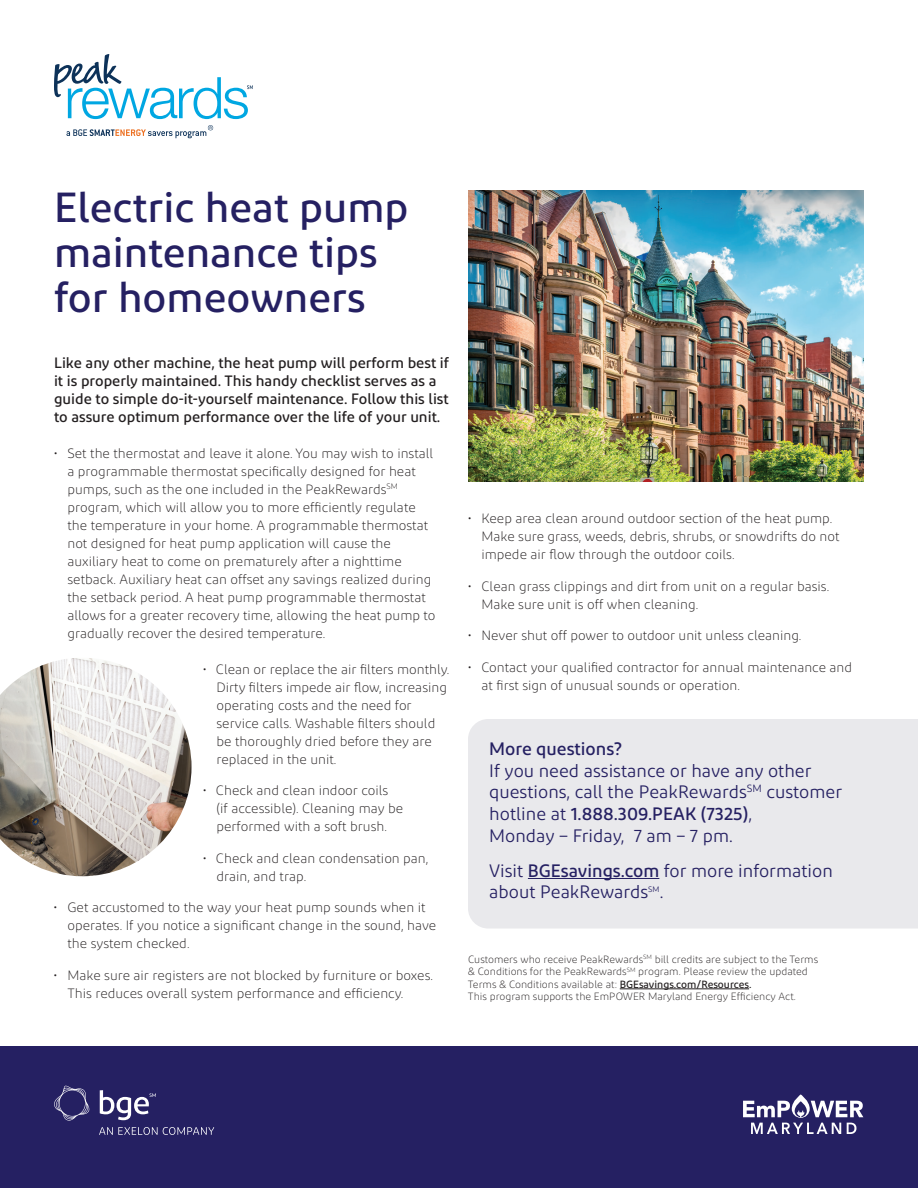
<style>
.page{position:relative;width:918px;height:1188px;background:#fff}
.page>*{position:absolute;margin:0;border:0;box-sizing:border-box;transform-origin:0 0}
.t1{font:500 42px/45px "Diodrum";color:#252062}
.t2{font:18px/21.6px "Diodrum";color:#252062}
.t3{font:500 18px "Diodrum";color:#252062}
.t4{font:500 15px/18px "Diodrum";color:#231f20}
.t5{font:300 13.5px/18px "Diodrum";color:#231f20}
.t6{font:300 10.5px/12.6px "Diodrum";color:#231f20}
.t7{font:7.8px "Diodrum";color:#252062}
.s1{font-weight:500}
</style>
<div class="page">
<svg style="left:54px;top:54px;width:199px;height:65px"></svg>
<svg style="left:66px;top:125px;width:147px;height:13px"></svg>
<div style="left:468px;top:719px;width:450px;height:210px;background:#e9e9ec"></div>
<div style="left:0;top:1047px;width:918px;height:141px;background:#252062"></div>
<svg style="left:54px;top:1085px;width:160px;height:50px"></svg>
<svg style="left:743px;top:1094px;width:120px;height:40px"></svg>
<hr style="left:620px;top:989px;width:129px;height:1px;background:#231f20">
<hr style="left:528px;top:878px;width:131px;height:1px;background:#252062">
<img style="left:468px;top:190px;width:395px;height:292px">
<img style="left:0;top:658px;width:192px;height:218px">
<h1 class="t1" style="left:54px;top:183px;width:356px">Electric heat pump maintenance tips for homeowners</h1>
<p class="t4" style="left:54px;top:353px;width:397px">Like any other machine, the heat pump will perform best if it is properly maintained. This handy checklist serves as a guide to simple do-it-yourself maintenance. Follow this list to assure optimum performance over the life of your unit.</p>
<p class="t5" style="left:67px;top:444px;width:370px;text-indent:-13px">• Set the thermostat and leave it alone. You may wish to install a programmable thermostat specifically designed for heat pumps, such as the one included in the PeakRewards<sup>SM </sup>program, which will allow you to more efficiently regulate the temperature in your home. A programmable thermostat not designed for heat pump application will cause the auxiliary heat to come on prematurely after a nighttime setback. Auxiliary heat can offset any savings realized during the setback period. A heat pump programmable thermostat allows for a greater recovery time, allowing the heat pump to gradually recover the desired temperature.</p>
<p class="t5" style="left:217px;top:660px;width:234px;text-indent:-14px">• Clean or replace the air filters monthly.<br>Dirty filters impede air flow, increasing operating costs and the need for service calls. Washable filters should be thoroughly dried before they are replaced in the unit.</p>
<p class="t5" style="left:217px;top:781px;width:188px;text-indent:-14px">• Check and clean indoor coils<br>(if accessible). Cleaning may be performed with a soft brush.</p>
<p class="t5" style="left:217px;top:849px;width:213px;text-indent:-14px">• Check and clean condensation pan, drain, and trap.</p>
<p class="t5" style="left:67px;top:898px;width:370px;text-indent:-14px">• Get accustomed to the way your heat pump sounds when it operates. If you notice a significant change in the sound, have the system checked.</p>
<p class="t5" style="left:67px;top:966px;width:367px;text-indent:-14px">• Make sure air registers are not blocked by furniture or boxes.<br>This reduces overall system performance and efficiency.</p>
<p class="t5" style="left:482px;top:509px;width:360px;text-indent:-14px">• Keep area clean around outdoor section of the heat pump.<br>Make sure grass, weeds, debris, shrubs, or snowdrifts do not impede air flow through the outdoor coils.</p>
<p class="t5" style="left:482px;top:577px;width:349px;text-indent:-14px">• Clean grass clippings and dirt from unit on a regular basis.<br>Make sure unit is off when cleaning.</p>
<p class="t5" style="left:468px;top:626px;width:335px">• Never shut off power to outdoor unit unless cleaning.</p>
<p class="t5" style="left:482px;top:658px;width:372px;text-indent:-14px">• Contact your qualified contractor for annual maintenance and at first sign of unusual sounds or operation.</p>
<h2 class="t3" style="left:489px;top:738px;width:135px">More questions?</h2>
<h2 class="t2" style="left:489px;top:759px;width:354px">If you need assistance or have any other questions, call the PeakRewards<sup>SM</sup> customer hotline at <span class="s1">1.888.309.PEAK (7325)</span>,<br>Monday – Friday, 7 am – 7 pm.</h2>
<h2 class="t2" style="left:489px;top:859px;width:345px">Visit <span class="s1">BGEsavings.com</span> for more information about PeakRewards</h2>
<p class="t7" style="left:648px;top:885px;width:13px">SM</p>
<h2 class="t2" style="left:660px;top:881px;width:5px">.</h2>
<p class="t6" style="left:468px;top:952px;width:352px">Customers who receive PeakRewards<sup>SM</sup> bill credits are subject to the Terms &amp; Conditions for the PeakRewards<sup>SM</sup> program. Please review the updated Terms &amp; Conditions available at: <span class="s1">BGEsavings.com/Resources.<br></span>This program supports the EmPOWER Maryland Energy Efficiency Act.</p>
</div>
